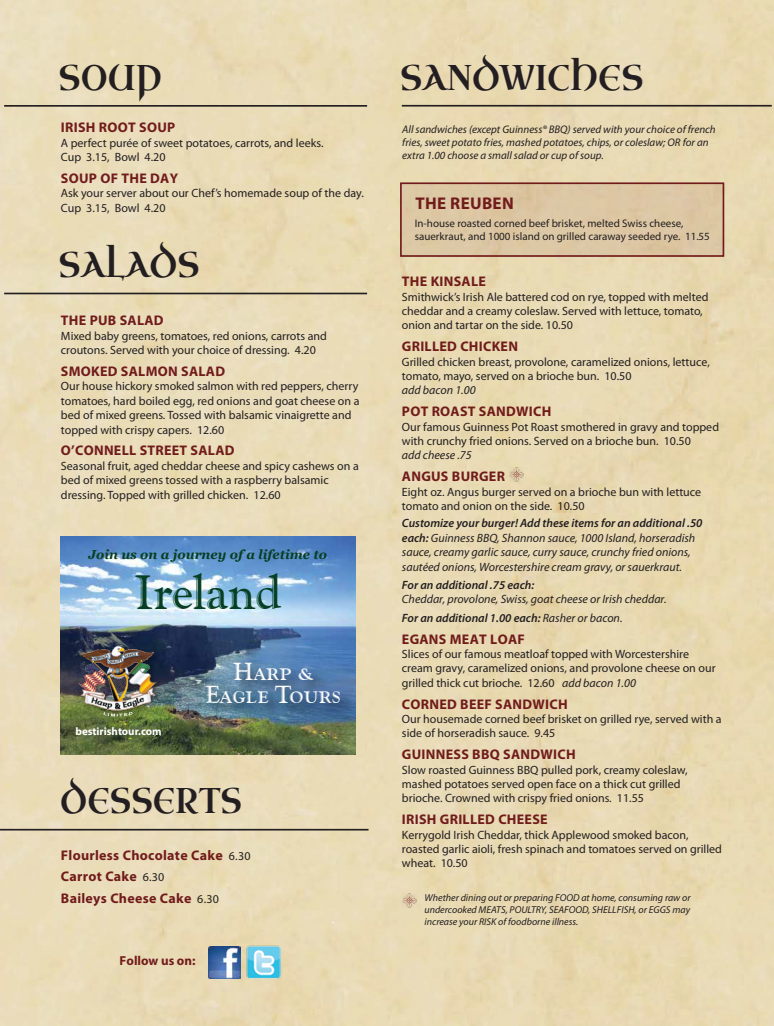
<style>
.page{position:relative;width:774px;height:1026px;background:#fff}
.page>*{position:absolute;margin:0;border:0;box-sizing:border-box;transform-origin:0 0}
.t1{font:50px "Goudy Han D";color:#063f23}
.t2{font:35.7px "Uncial Antiqua";color:#231e21;scale:.88 1}
.t3{font:35.7px "Uncial Antiqua";color:#231f20;scale:.88 1}
.t4{font:35.7px "Uncial Antiqua";color:#231e21;scale:.85 1}
.t5{font:25.6px/22.8px "Goudy Han SCD";color:#fff;text-align:center}
.t6{font:700 17px "Myriad Pro";letter-spacing:.02em;color:#711c1c}
.t7{font:700 14px/21.8px "Myriad Pro";letter-spacing:.02em;color:#711c1c}
.t8{font:italic 700 13px "Georgia";color:#063f23}
.t9{font:700 13px "Myriad Pro";color:#711c1c}
.t10{font:12px/14.4px "Myriad Pro";color:#231f20}
.t11{font:italic 12px/14.4px "Myriad Pro";color:#231f20}
.t12{font:italic 600 12px "Myriad Pro";color:#231f20}
.t13{font:italic 11px/13px "Myriad Pro";color:#231f20}
.t14{font:11px/13.2px "Myriad Pro";color:#231f20}
.t15{font:700 11px "Myriad Pro";color:#fff}
.t16{font:italic 10px/12px "Myriad Pro";color:#231f20;text-align:justify}
.t17{font:9.5px "Myriad Pro";color:#fff}
.s1{font-weight:400;font-size:12px;color:#231f20}
.s2{font-weight:600}
.s3{font-style:italic}
</style>
<div class="page">
<img style="left:0;top:0;width:774px;height:1026px">
<hr style="left:402px;top:105px;width:370px;height:2px;background:#231f20">
<hr style="left:4px;top:105px;width:363px;height:2px;background:#231f20">
<hr style="left:0;top:829px;width:369px;height:2px;background:#231f20">
<img style="left:403px;top:894px;width:14px;height:14px">
<hr style="left:4px;top:293px;width:363px;height:1px;background:#231f20">
<img style="left:60px;top:537px;width:296px;height:218px">
<img style="left:192px;top:651px;width:176px;height:83px">
<img style="left:76px;top:643px;width:89px;height:76px">
<img style="left:78px;top:646px;width:79px;height:65px">
<img style="left:98px;top:708px;width:47px;height:22px">
<svg style="left:103px;top:712px;width:29px;height:5px"></svg>
<img style="left:509px;top:468px;width:14px;height:14px">
<div style="left:401px;top:183px;width:322px;height:73px;background:#ddc7a4"></div>
<div style="left:400px;top:182px;width:324px;height:75px;border:2px solid #711c1c"></div>
<img style="left:208px;top:946px;width:32px;height:32px">
<img style="left:247px;top:946px;width:33px;height:33px">
<h2 class="t3" style="left:59px;top:54px;width:119px">SOUP</h2>
<p class="t7" style="left:61px;top:116px;width:116px">IRISH ROOT SOUP</p>
<p class="t10" style="left:61px;top:135px;width:264px">A perfect purée of sweet potatoes, carrots, and leeks.<br>Cup 3.15, Bowl 4.20</p>
<p class="t7" style="left:61px;top:167px;width:119px">SOUP OF THE DAY</p>
<p class="t10" style="left:61px;top:186px;width:305px">Ask your server about our Chef’s homemade soup of the day.<br>Cup 3.15, Bowl 4.20</p>
<h2 class="t3" style="left:59px;top:242px;width:162px">SALADS</h2>
<p class="t7" style="left:61px;top:309px;width:104px">THE PUB SALAD</p>
<p class="t10" style="left:61px;top:328px;width:268px">Mixed baby greens, tomatoes, red onions, carrots and croutons. Served with your choice of dressing. 4.20</p>
<p class="t7" style="left:61px;top:360px;width:166px">SMOKED SALMON SALAD</p>
<p class="t10" style="left:61px;top:379px;width:300px">Our house hickory smoked salmon with red peppers, cherry tomatoes, hard boiled egg, red onions and goat cheese on a bed of mixed greens. Tossed with balsamic vinaigrette and topped with crispy capers. 12.60</p>
<p class="t7" style="left:61px;top:439px;width:175px">O’CONNELL STREET SALAD</p>
<p class="t10" style="left:61px;top:458px;width:299px">Seasonal fruit, aged cheddar cheese and spicy cashews on a bed of mixed greens tossed with a raspberry balsamic dressing. Topped with grilled chicken. 12.60</p>
<p class="t8" style="left:88px;top:545px;width:240px">Join us on a journey of a lifetime to</p>
<h1 class="t1" style="left:134px;top:566px;width:149px">Ireland</h1>
<p class="t15" style="left:75px;top:725px;width:88px">bestirishtour.com</p>
<h3 class="t5" style="left:205px;top:661px;width:138px">Harp &amp;<br>Eagle Tours</h3>
<h2 class="t4" style="left:60px;top:778px;width:215px">DESSERTS</h2>
<p class="t7" style="left:61px;top:844px;width:191px">Flourless Chocolate Cake <span class="s1">6.30<br></span>Carrot Cake <span class="s1">6.30<br></span>Baileys Cheese Cake <span class="s1">6.30</span></p>
<p class="t9" style="left:120px;top:952px;width:77px">Follow us on:</p>
<p class="t17" style="left:332px;top:916px;width:4px">-</p>
<h2 class="t2" style="left:400px;top:55px;width:278px">SANDWICHES</h2>
<p class="t13" style="left:402px;top:123px;width:315px">All sandwiches (except Guinness® BBQ) served with your choice of french fries, sweet potato fries, mashed potatoes, chips, or coleslaw; OR for an extra 1.00 choose a small salad or cup of soup.</p>
<h3 class="t6" style="left:415px;top:192px;width:100px">THE REUBEN</h3>
<p class="t14" style="left:415px;top:217px;width:297px">In-house roasted corned beef brisket, melted Swiss cheese, sauerkraut, and 1000 island on grilled caraway seeded rye. 11.55</p>
<p class="t7" style="left:402px;top:270px;width:86px">THE KINSALE</p>
<p class="t10" style="left:402px;top:289px;width:308px">Smithwick’s Irish Ale battered cod on rye, topped with melted cheddar and a creamy coleslaw. Served with lettuce, tomato, onion and tartar on the side. 10.50</p>
<p class="t7" style="left:402px;top:335px;width:118px">GRILLED CHICKEN</p>
<p class="t10" style="left:402px;top:354px;width:309px">Grilled chicken breast, provolone, caramelized onions, lettuce, tomato, mayo, served on a brioche bun. 10.50</p>
<p class="t11" style="left:402px;top:383px;width:75px">add bacon 1.00</p>
<p class="t7" style="left:402px;top:400px;width:151px">POT ROAST SANDWICH</p>
<p class="t10" style="left:402px;top:419px;width:319px">Our famous Guinness Pot Roast smothered in gravy and topped with crunchy fried onions. Served on a brioche bun. 10.50</p>
<p class="t11" style="left:402px;top:448px;width:71px">add cheese .75</p>
<p class="t7" style="left:402px;top:465px;width:105px">ANGUS BURGER</p>
<p class="t10" style="left:402px;top:484px;width:301px">Eight oz. Angus burger served on a brioche bun with lettuce tomato and onion on the side. 10.50</p>
<p class="t11" style="left:402px;top:516px;width:302px"><span class="s2">Customize your burger! Add these items for an additional .50 each:</span> Guinness BBQ, Shannon sauce, 1000 Island, horseradish sauce, creamy garlic sauce, curry sauce, crunchy fried onions, sautéed onions, Worcestershire cream gravy, or sauerkraut.</p>
<p class="t12" style="left:402px;top:577px;width:134px">For an additional .75 each:</p>
<p class="t11" style="left:402px;top:590px;width:266px;line-height:18.4px">Cheddar, provolone, Swiss, goat cheese or Irish cheddar.<br><span class="s2">For an additional 1.00 each:</span> Rasher or bacon.</p>
<p class="t7" style="left:402px;top:628px;width:124px">EGANS MEAT LOAF</p>
<p class="t10" style="left:402px;top:647px;width:315px">Slices of our famous meatloaf topped with Worcestershire cream gravy, caramelized onions, and provolone cheese on our grilled thick cut brioche. 12.60 <span class="s3">add bacon 1.00</span></p>
<p class="t7" style="left:402px;top:693px;width:167px">CORNED BEEF SANDWICH</p>
<p class="t10" style="left:402px;top:712px;width:321px">Our housemade corned beef brisket on grilled rye, served with a side of horseradish sauce. 9.45</p>
<p class="t7" style="left:402px;top:743px;width:175px">GUINNESS BBQ SANDWICH</p>
<p class="t10" style="left:402px;top:762px;width:287px">Slow roasted Guinness BBQ pulled pork, creamy coleslaw, mashed potatoes served open face on a thick cut grilled brioche. Crowned with crispy fried onions. 11.55</p>
<p class="t7" style="left:402px;top:808px;width:147px">IRISH GRILLED CHEESE</p>
<p class="t10" style="left:402px;top:827px;width:322px">Kerrygold Irish Cheddar, thick Applewood smoked bacon, roasted garlic aioli, fresh spinach and tomatoes served on grilled wheat. 10.50</p>
<p class="t16" style="left:424px;top:892px;width:268px">Whether dining out or preparing FOOD at home, consuming raw or undercooked MEATS, POULTRY, SEAFOOD, SHELLFISH, or EGGS may increase your RISK of foodborne illness.</p>
</div>
